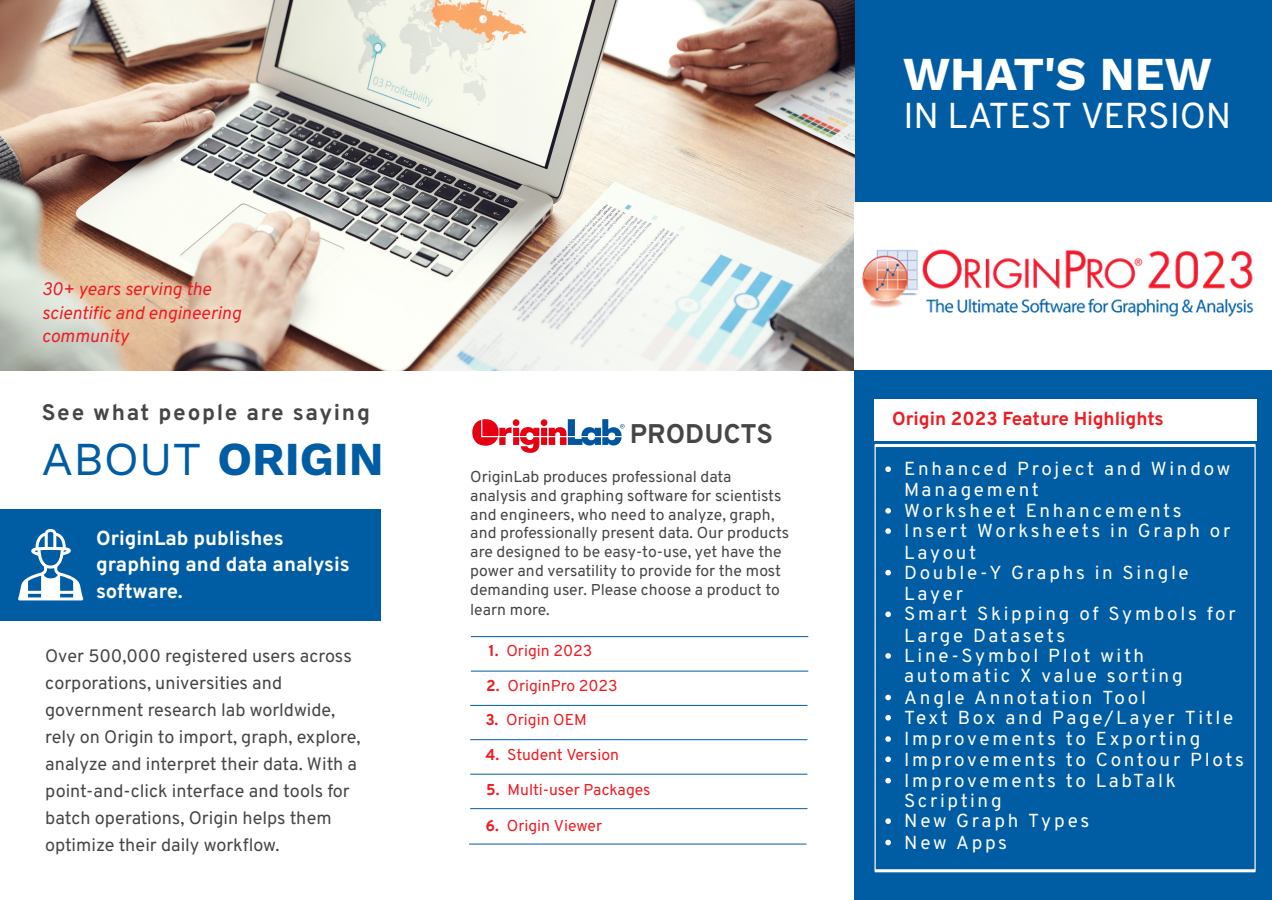
<style>
.page{position:relative;width:1272px;height:900px;background:#fff}
.page>*{position:absolute;margin:0;border:0;box-sizing:border-box;transform-origin:0 0}
.t1{font:700 47.2px "Work Sans";color:#005da4}
.t2{font:700 47.2px "Work Sans";color:#fff}
.t3{font:36px "Overpass";letter-spacing:-.005em;color:#fff}
.t4{font:700 27px "Overpass";color:#464646}
.t5{font:700 22.5px "Overpass";letter-spacing:.075em;color:#464646}
.t6{font:700 20.25px/26.4px "Overpass";color:#fff}
.t7{font:18.85px/20.2px "Overpass";letter-spacing:.145em;color:#fff}
.t8{font:700 18.85px "Overpass";color:#ee1c23}
.t9{font:18px/27px "Overpass";color:#464646}
.t10{font:italic 18px/23.6px "Overpass";color:#ee1c23}
.t11{font:15.75px/18.9px "Overpass";color:#464646}
.t12{font:15.75px "Overpass";color:#ee1c23}
.s1{font-weight:400}
.s2{font-weight:700}
</style>
<div class="page">
<div style="left:854px;top:0;width:418px;height:899px;background:#005da4"></div>
<img style="left:0;top:0;width:854px;height:370px">
<hr style="left:471px;top:636px;width:337px;height:1px;background:#005da4">
<hr style="left:471px;top:671px;width:337px;height:1px;background:#005da4">
<hr style="left:470px;top:705px;width:337px;height:1px;background:#005da4">
<hr style="left:470px;top:739px;width:337px;height:1px;background:#005da4">
<hr style="left:470px;top:774px;width:337px;height:1px;background:#005da4">
<hr style="left:470px;top:808px;width:337px;height:1px;background:#005da4">
<div style="left:0;top:509px;width:380px;height:111px;background:#005da4"></div>
<hr style="left:469px;top:844px;width:337px;height:1px;background:#005da4">
<div style="left:854px;top:203px;width:418px;height:167px;background:#fff"></div>
<svg style="left:875px;top:444px;width:381px;height:428px"></svg>
<svg style="left:885px;top:466px;width:6px;height:6px"></svg>
<svg style="left:885px;top:508px;width:6px;height:6px"></svg>
<svg style="left:885px;top:528px;width:6px;height:6px"></svg>
<svg style="left:885px;top:570px;width:6px;height:6px"></svg>
<svg style="left:885px;top:611px;width:6px;height:6px"></svg>
<svg style="left:885px;top:653px;width:6px;height:6px"></svg>
<svg style="left:885px;top:695px;width:6px;height:5px"></svg>
<svg style="left:885px;top:715px;width:6px;height:6px"></svg>
<svg style="left:885px;top:736px;width:6px;height:6px"></svg>
<svg style="left:885px;top:757px;width:6px;height:5px"></svg>
<svg style="left:885px;top:778px;width:6px;height:5px"></svg>
<svg style="left:885px;top:818px;width:6px;height:6px"></svg>
<svg style="left:885px;top:840px;width:6px;height:5px"></svg>
<div style="left:874px;top:400px;width:383px;height:41px;background:#fff"></div>
<svg style="left:18px;top:529px;width:65px;height:71px"></svg>
<img style="left:472px;top:419px;width:153px;height:34px">
<img style="left:862px;top:249px;width:392px;height:68px">
<p class="t10" style="left:42px;top:279px;width:201px">30+ years serving the scientific and engineering community</p>
<p class="t5" style="left:42px;top:401px;width:330px">See what people are saying</p>
<p class="t1" style="left:42px;top:431px;width:343px"><span class="s1">ABOUT</span> ORIGIN</p>
<p class="t6" style="left:96px;top:526px;width:255px">OriginLab publishes graphing and data analysis software.</p>
<p class="t4" style="left:630px;top:419px;width:145px">PRODUCTS</p>
<p class="t11" style="left:470px;top:468px;width:321px">OriginLab produces professional data analysis and graphing software for scientists and engineers, who need to analyze, graph, and professionally present data. Our products are designed to be easy-to-use, yet have the power and versatility to provide for the most demanding user. Please choose a product to learn more.</p>
<p class="t9" style="left:45px;top:644px;width:317px">Over 500,000 registered users across corporations, universities and government research lab worldwide, rely on Origin to import, graph, explore, analyze and interpret their data. With a point-and-click interface and tools for batch operations, Origin helps them optimize their daily workflow.</p>
<p class="t12" style="left:488px;top:642px;width:105px"><span class="s2">1.</span> Origin 2023</p>
<p class="t12" style="left:486px;top:677px;width:133px"><span class="s2">2.</span> OriginPro 2023</p>
<p class="t12" style="left:486px;top:712px;width:103px"><span class="s2">3.</span> Origin OEM</p>
<p class="t12" style="left:485px;top:747px;width:135px"><span class="s2">4.</span> Student Version</p>
<p class="t12" style="left:486px;top:781px;width:166px"><span class="s2">5.</span> Multi-user Packages</p>
<p class="t12" style="left:485px;top:817px;width:118px"><span class="s2">6.</span> Origin Viewer</p>
<p class="t2" style="left:903px;top:46px;width:310px">WHAT'S NEW</p>
<p class="t3" style="left:903px;top:97px;width:329px">IN LATEST VERSION</p>
<p class="t8" style="left:892px;top:408px;width:273px">Origin 2023 Feature Highlights</p>
<p class="t7" style="left:904px;top:461px;width:328px">Enhanced Project and Window<br>Management</p>
<p class="t7" style="left:904px;top:502px;width:279px">Worksheet Enhancements</p>
<p class="t7" style="left:904px;top:522px;width:328px;line-height:21.4px">Insert Worksheets in Graph or<br>Layout</p>
<p class="t7" style="left:904px;top:563px;width:286px;line-height:21.4px">Double-Y Graphs in Single<br>Layer</p>
<p class="t7" style="left:904px;top:605px;width:333px;line-height:21.4px">Smart Skipping of Symbols for<br>Large Datasets</p>
<p class="t7" style="left:904px;top:647px;width:280px">Line-Symbol Plot with automatic X value sorting</p>
<p class="t7" style="left:904px;top:689px;width:243px">Angle Annotation Tool</p>
<p class="t7" style="left:904px;top:709px;width:330px">Text Box and Page/Layer Title</p>
<p class="t7" style="left:904px;top:730px;width:298px">Improvements to Exporting</p>
<p class="t7" style="left:904px;top:751px;width:341px">Improvements to Contour Plots</p>
<p class="t7" style="left:904px;top:772px;width:273px">Improvements to LabTalk<br>Scripting</p>
<p class="t7" style="left:904px;top:813px;width:186px">New Graph Types</p>
<p class="t7" style="left:904px;top:834px;width:104px">New Apps</p>
</div>
